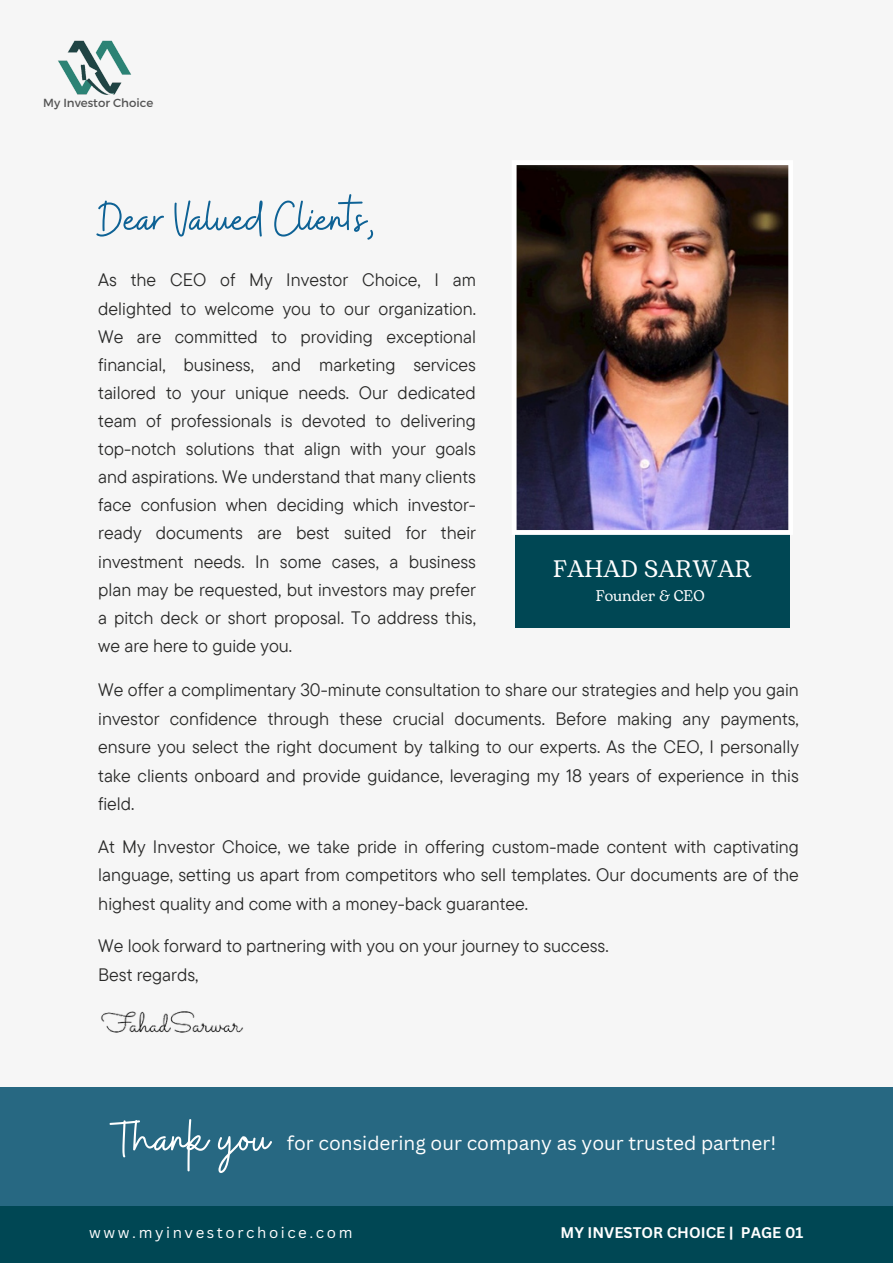
<style>
.page{position:relative;width:893px;height:1264px;background:#fff}
.page>*{position:absolute;margin:0;border:0;box-sizing:border-box;transform-origin:0 0}
.t1{font:51.9px "Buffalo";color:#fff}
.t2{font:50.1px "Buffalo";color:#0e6295}
.t3{font:23.85px "Bogart";color:#fff}
.t4{font:19.05px "Canva Sans";color:#fff}
.t5{font:18px/28px "TT Commons Pro";color:#292928;text-align:justify}
.t6{font:15.45px "Bogart";color:#fff}
.t7{font:15px "Canva Sans";letter-spacing:.17em;color:#fff}
.t8{font:700 15px "Canva Sans";color:#fff}
.t9{font:11.7px "Montserrat";color:#545454}
</style>
<div class="page">
<div style="left:0;top:0;width:892px;height:1262px;background:#f6f6f6"></div>
<div style="left:0;top:1087px;width:892px;height:118px;background:#276882"></div>
<div style="left:515px;top:535px;width:274px;height:93px;background:#004754"></div>
<div style="left:0;top:1205px;width:892px;height:57px;background:#004754"></div>
<img style="left:515px;top:165px;width:275px;height:370px">
<img style="left:58px;top:40px;width:74px;height:55px">
<img style="left:101px;top:1011px;width:143px;height:22px">
<p class="t9" style="left:43px;top:95px;width:112px">My Investor Choice</p>
<p class="t2" style="left:98px;top:186px;width:278px">Dear Valued Clients,</p>
<p class="t5" style="left:98px;top:266px;width:379px">As the CEO of My Investor Choice, I am delighted to welcome you to our organization.<br>We are committed to providing exceptional financial, business, and marketing services tailored to your unique needs. Our dedicated team of professionals is devoted to delivering top-notch solutions that align with your goals and aspirations. We understand that many clients face confusion when deciding which investor&shy;ready documents are best suited for their investment needs. In some cases, a business plan may be requested, but investors may prefer a pitch deck or short proposal. To address this, we are here to guide you.</p>
<p class="t3" style="left:553px;top:552px;width:200px">FAHAD SARWAR</p>
<p class="t6" style="left:595px;top:584px;width:110px">Founder &amp; CEO</p>
<p class="t5" style="left:98px;top:675px;width:702px;line-height:28.5px">We offer a complimentary 30-minute consultation to share our strategies and help you gain investor confidence through these crucial documents. Before making any payments, ensure you select the right document by talking to our experts. As the CEO, I personally take clients onboard and provide guidance, leveraging my 18 years of experience in this field.</p>
<p class="t5" style="left:98px;top:831px;width:702px;line-height:28.5px">At My Investor Choice, we take pride in offering custom-made content with captivating language, setting us apart from competitors who sell templates. Our documents are of the highest quality and come with a money-back guarantee.</p>
<p class="t5" style="left:98px;top:931px;width:512px">We look forward to partnering with you on your journey to success.</p>
<p class="t5" style="left:98px;top:960px;width:102px">Best regards,</p>
<p class="t1" style="left:112px;top:1105px;width:159px">Thank you</p>
<p class="t4" style="left:287px;top:1129px;width:491px">for considering our company as your trusted partner!</p>
<p class="t7" style="left:89px;top:1222px;width:265px">www.myinvestorchoice.com</p>
<p class="t8" style="left:560px;top:1221px;width:244px">MY INVESTOR CHOICE | PAGE 01</p>
</div>
